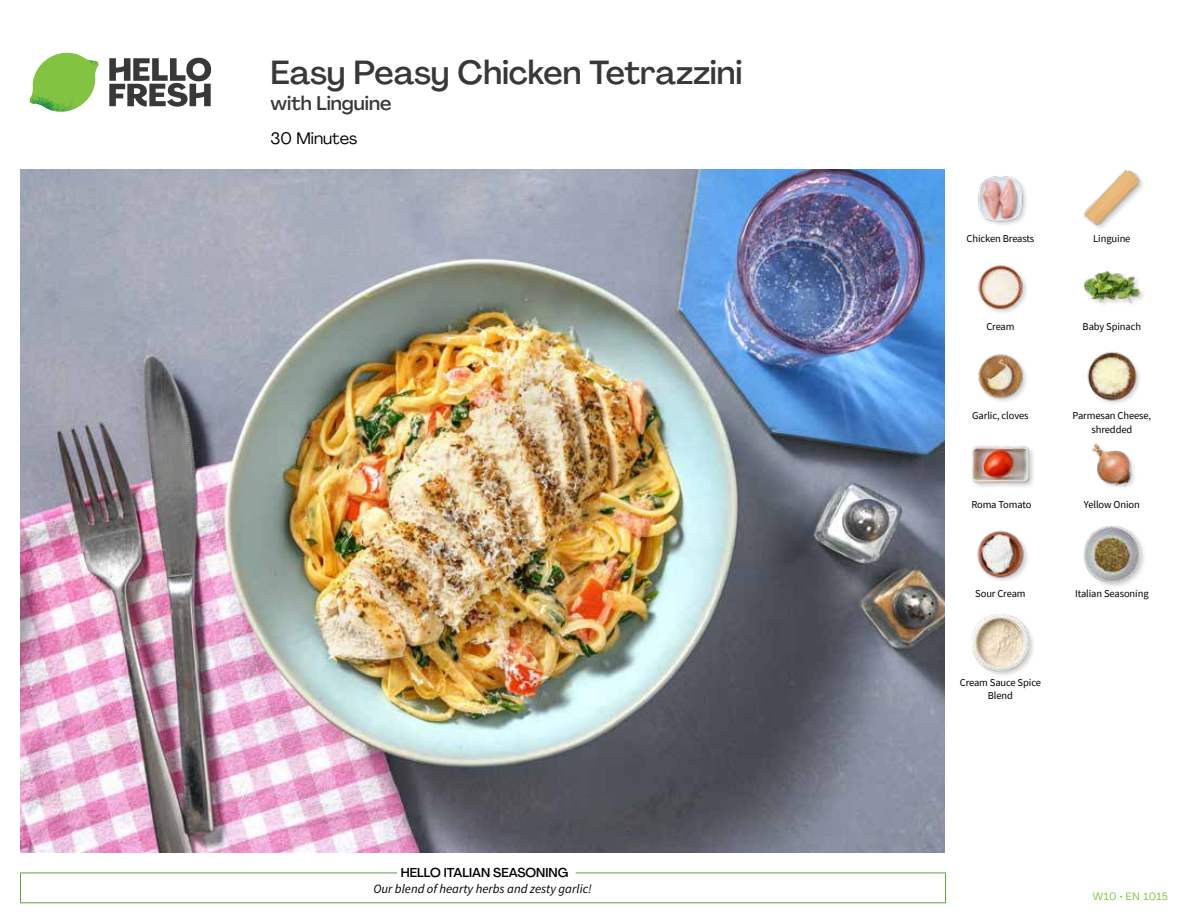
<style>
.page{position:relative;width:1188px;height:918px;background:#fff}
.page>*{position:absolute;margin:0;border:0;box-sizing:border-box;transform-origin:0 0}
.t1{font:500 33px "Agrandir";letter-spacing:-.005em;color:#383839}
.t2{font:500 19.5px "Agrandir";color:#383839}
.t3{font:16.5px "Agrandir";color:#000}
.t4{font:italic 12.75px "Source Sans Pro";color:#000}
.t5{font:500 12.75px "Agrandir";color:#000}
.t6{font:10.5px/13.5px "Source Sans Pro";letter-spacing:-.01em;color:#000;text-align:center}
.t7{font:10.5px "Agrandir";letter-spacing:.045em;color:#82c341}
</style>
<div class="page">
<svg style="left:109px;top:57px;width:102px;height:50px"></svg>
<svg style="left:34px;top:53px;width:62px;height:40px"></svg>
<img style="left:67px;top:53px;width:32px;height:26px">
<img style="left:33px;top:75px;width:59px;height:11px">
<img style="left:29px;top:79px;width:61px;height:33px">
<img style="left:65px;top:86px;width:27px;height:25px">
<div style="left:20px;top:873px;width:926px;height:30px;border:1px solid #609f43"></div>
<div style="left:397px;top:865px;width:179px;height:15px;background:#fff"></div>
<img style="left:21px;top:170px;width:924px;height:682px">
<div style="left:971px;top:613px;width:65px;height:65px;background:#000;opacity:.2"></div>
<img style="left:972px;top:614px;width:57px;height:57px">
<div style="left:1082px;top:524px;width:65px;height:65px;background:#000;opacity:.2"></div>
<img style="left:1083px;top:525px;width:58px;height:58px">
<img style="left:977px;top:530px;width:51px;height:51px">
<img style="left:1092px;top:443px;width:42px;height:45px">
<div style="left:971px;top:445px;width:65px;height:45px;background:#000;opacity:.2"></div>
<img style="left:972px;top:445px;width:57px;height:45px">
<img style="left:1087px;top:351px;width:53px;height:52px">
<img style="left:978px;top:354px;width:49px;height:48px">
<div style="left:1083px;top:270px;width:64px;height:40px;background:#000;opacity:.2"></div>
<img style="left:1083px;top:270px;width:58px;height:40px">
<img style="left:978px;top:265px;width:49px;height:48px">
<img style="left:1083px;top:170px;width:58px;height:57px">
<img style="left:978px;top:176px;width:48px;height:49px">
<h1 class="t1" style="left:271px;top:52px;width:474px">Easy Peasy Chicken Tetrazzini</h1>
<h2 class="t2" style="left:271px;top:91px;width:122px">with Linguine</h2>
<h3 class="t3" style="left:271px;top:128px;width:88px">30 Minutes</h3>
<p class="t5" style="left:401px;top:864px;width:169px">HELLO ITALIAN SEASONING</p>
<p class="t4" style="left:373px;top:881px;width:220px">Our blend of hearty herbs and zesty garlic!</p>
<p class="t6" style="left:967px;top:231px;width:69px">Chicken Breasts</p>
<p class="t6" style="left:1093px;top:231px;width:39px">Linguine</p>
<p class="t6" style="left:986px;top:320px;width:30px">Cream</p>
<p class="t6" style="left:1083px;top:320px;width:60px">Baby Spinach</p>
<p class="t6" style="left:972px;top:409px;width:58px">Garlic, cloves</p>
<p class="t6" style="left:1073px;top:409px;width:80px">Parmesan Cheese, shredded</p>
<p class="t6" style="left:971px;top:498px;width:62px">Roma Tomato</p>
<p class="t6" style="left:1084px;top:498px;width:57px">Yellow Onion</p>
<p class="t6" style="left:975px;top:586px;width:52px">Sour Cream</p>
<p class="t6" style="left:1075px;top:586px;width:75px">Italian Seasoning</p>
<p class="t6" style="left:960px;top:675px;width:83px">Cream Sauce Spice<br>Blend</p>
<p class="t7" style="left:1093px;top:890px;width:77px">W10 • EN 1015</p>
</div>
